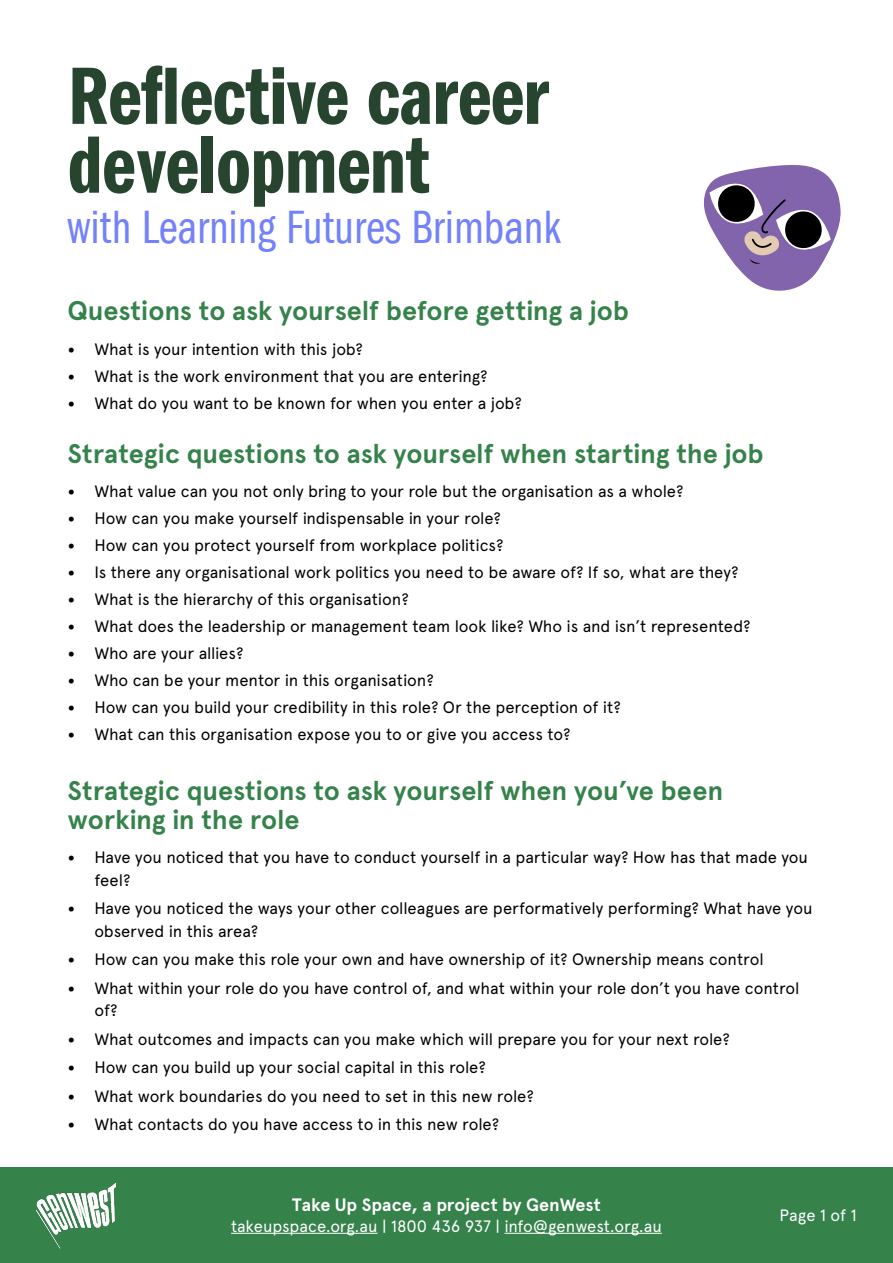
<style>
.page{position:relative;width:893px;height:1263px;background:#fff}
.page>*{position:absolute;margin:0;border:0;box-sizing:border-box;transform-origin:0 0}
.t1{font:84.15px/68.8px "Franklin Gothic LT Demi Cmpr";color:#27452e;scale:1.04 1}
.t2{font:48px "Franklin Gothic LT Book Cmpr";color:#7382fb;scale:1.04 1}
.t3{font:700 27px/28.5px "Apercu";letter-spacing:-.005em;color:#35824b}
.t4{font:700 18px "Apercu";color:#fff}
.t5{font:16.5px/22.5px "Apercu";letter-spacing:-.01em;color:#000}
.t6{font:16.5px "Apercu";letter-spacing:-.005em;color:#fff}
.s1{font-family:"Calibri";font-size:15.75px}
</style>
<div class="page">
<svg style="left:703px;top:164px;width:138px;height:127px"></svg>
<div style="left:0;top:1168px;width:893px;height:95px;background:#35824b"></div>
<hr style="left:231px;top:1233px;width:147px;height:1px;background:#fff">
<hr style="left:504px;top:1233px;width:158px;height:1px;background:#fff">
<img style="left:36px;top:1182px;width:80px;height:67px">
<h1 class="t1" style="left:68px;top:63px;width:464px">Reflective career development</h1>
<h2 class="t2" style="left:68px;top:201px;width:476px">with Learning Futures Brimbank</h2>
<h3 class="t3" style="left:68px;top:297px;width:563px">Questions to ask yourself before getting a job</h3>
<p class="t5" style="left:68px;top:338px;width:297px"><span class="s1">•</span> What is your intention with this job?</p>
<p class="t5" style="left:68px;top:365px;width:422px"><span class="s1">•</span> What is the work environment that you are entering?</p>
<p class="t5" style="left:68px;top:392px;width:456px"><span class="s1">•</span> What do you want to be known for when you enter a job?</p>
<h3 class="t3" style="left:68px;top:439px;width:698px">Strategic questions to ask yourself when starting the job</h3>
<p class="t5" style="left:68px;top:480px;width:617px"><span class="s1">•</span> What value can you not only bring to your role but the organisation as a whole?</p>
<p class="t5" style="left:68px;top:507px;width:435px"><span class="s1">•</span> How can you make yourself indispensable in your role?</p>
<p class="t5" style="left:68px;top:534px;width:438px"><span class="s1">•</span> How can you protect yourself from workplace politics?</p>
<p class="t5" style="left:68px;top:561px;width:672px"><span class="s1">•</span> Is there any organisational work politics you need to be aware of? If so, what are they?</p>
<p class="t5" style="left:68px;top:588px;width:343px"><span class="s1">•</span> What is the hierarchy of this organisation?</p>
<p class="t5" style="left:68px;top:615px;width:685px"><span class="s1">•</span> What does the leadership or management team look like? Who is and isn’t represented?</p>
<p class="t5" style="left:68px;top:642px;width:177px"><span class="s1">•</span> Who are your allies?</p>
<p class="t5" style="left:68px;top:669px;width:368px"><span class="s1">•</span> Who can be your mentor in this organisation?</p>
<p class="t5" style="left:68px;top:696px;width:555px"><span class="s1">•</span> How can you build your credibility in this role? Or the perception of it?</p>
<p class="t5" style="left:68px;top:723px;width:505px"><span class="s1">•</span> What can this organisation expose you to or give you access to?</p>
<h3 class="t3" style="left:68px;top:777px;width:657px">Strategic questions to ask yourself when you’ve been working in the role</h3>
<p class="t5" style="left:94px;top:846px;width:715px;text-indent:-27px"><span class="s1">•</span> Have you noticed that you have to conduct yourself in a particular way? How has that made you feel?</p>
<p class="t5" style="left:94px;top:897px;width:720px;text-indent:-27px"><span class="s1">•</span> Have you noticed the ways your other colleagues are performatively performing? What have you observed in this area?</p>
<p class="t5" style="left:68px;top:948px;width:698px"><span class="s1">•</span> How can you make this role your own and have ownership of it? Ownership means control</p>
<p class="t5" style="left:94px;top:977px;width:706px;text-indent:-27px"><span class="s1">•</span> What within your role do you have control of, and what within your role don’t you have control of?</p>
<p class="t5" style="left:68px;top:1028px;width:664px"><span class="s1">•</span> What outcomes and impacts can you make which will prepare you for your next role?</p>
<p class="t5" style="left:68px;top:1056px;width:420px"><span class="s1">•</span> How can you build up your social capital in this role?</p>
<p class="t5" style="left:68px;top:1085px;width:468px"><span class="s1">•</span> What work boundaries do you need to set in this new role?</p>
<p class="t5" style="left:68px;top:1113px;width:433px"><span class="s1">•</span> What contacts do you have access to in this new role?</p>
<p class="t4" style="left:292px;top:1193px;width:310px">Take Up Space, a project by GenWest</p>
<p class="t6" style="left:231px;top:1216px;width:432px">takeupspace.org.au | 1800 436 937 | info@genwest.org.au</p>
<p class="t6" style="left:780px;top:1205px;width:79px">Page 1 of 1</p>
</div>
